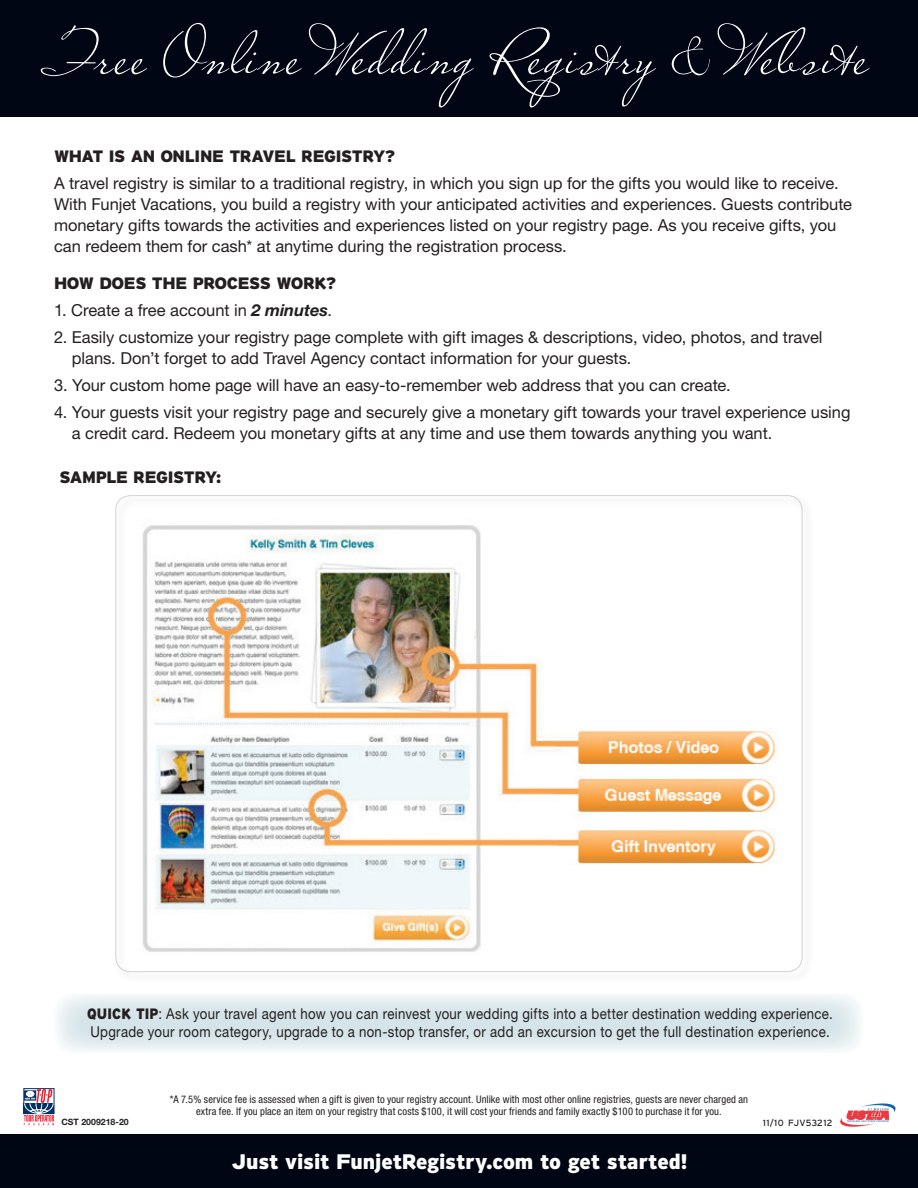
<style>
.page{position:relative;width:918px;height:1188px;background:#fff}
.page>*{position:absolute;margin:0;border:0;box-sizing:border-box;transform-origin:0 0}
.t1{font:63px "Miss Le Gatees";letter-spacing:.035em;color:#fff}
.t2{font:900 21px "Offroad";letter-spacing:-.01em;color:#fff}
.t3{font:16.5px/21px "Helvetica Neue";letter-spacing:-.005em;color:#231f20}
.t4{font:900 16.5px "Offroad";letter-spacing:-.025em;color:#231f20}
.t5{font:15px "Helvetica Neue";letter-spacing:.025em;color:#231f20;scale:.88 1}
.t6{font:condensed 10.5px/12px "Helvetica Neue";letter-spacing:.01em;color:#231f20;text-align:center}
.t7{font:9px "Offroad";letter-spacing:.01em;color:#231f20}
.t8{font:700 8.7px "Helvetica Neue LT Std";color:#231f20}
.s1{font-weight:700;font-style:italic}
.s2{font-family:"Offroad";font-weight:900}
</style>
<div class="page">
<div style="left:0;top:1134px;width:918px;height:54px;background:#010614"></div>
<svg style="left:24px;top:1089px;width:30px;height:36px"></svg>
<svg style="left:840px;top:1103px;width:56px;height:24px"></svg>
<img style="left:143px;top:525px;width:626px;height:209px">
<img style="left:143px;top:734px;width:632px;height:218px">
<div style="left:0;top:0;width:918px;height:116px;background:#010614"></div>
<svg style="left:54px;top:993px;width:810px;height:60px;fill:#dce8ec"></svg>
<p class="t1" style="left:47px;top:14px;width:823px">Free Online Wedding Registry &amp; Website</p>
<p class="t4" style="left:54px;top:146px;width:343px">WHAT IS AN ONLINE TRAVEL REGISTRY?</p>
<p class="t3" style="left:54px;top:172px;width:800px">A travel registry is similar to a traditional registry, in which you sign up for the gifts you would like to receive.<br>With Funjet Vacations, you build a registry with your anticipated activities and experiences. Guests contribute monetary gifts towards the activities and experiences listed on your registry page. As you receive gifts, you can redeem them for cash* at anytime during the registration process.</p>
<p class="t4" style="left:54px;top:274px;width:284px">HOW DOES THE PROCESS WORK?</p>
<p class="t3" style="left:54px;top:300px;width:280px">1. Create a free account in <span class="s1">2 minutes</span>.</p>
<p class="t3" style="left:72px;top:327px;width:752px;text-indent:-18px">2. Easily customize your registry page complete with gift images &amp; descriptions, video, photos, and travel plans. Don’t forget to add Travel Agency contact information for your guests.</p>
<p class="t3" style="left:54px;top:375px;width:678px">3. Your custom home page will have an easy-to-remember web address that you can create.</p>
<p class="t3" style="left:72px;top:402px;width:780px;text-indent:-18px">4. Your guests visit your registry page and securely give a monetary gift towards your travel experience using a credit card. Redeem you monetary gifts at any time and use them towards anything you want.</p>
<p class="t4" style="left:59px;top:468px;width:163px">SAMPLE REGISTRY:</p>
<p class="t5" style="left:87px;top:1004px;width:849px"><span class="s2">QUICK TIP</span>: Ask your travel agent how you can reinvest your wedding gifts into a better destination wedding experience.</p>
<p class="t5" style="left:90px;top:1022px;width:842px">Upgrade your room category, upgrade to a non-stop transfer, or add an excursion to get the full destination experience.</p>
<p class="t6" style="left:170px;top:1093px;width:580px">*A 7.5% service fee is assessed when a gift is given to your registry account. Unlike with most other online registries, guests are never charged an extra fee. If you place an item on your registry that costs $100, it will cost your friends and family exactly $100 to purchase it for you.</p>
<p class="t8" style="left:62px;top:1116px;width:69px">CST 2009218-20</p>
<p class="t7" style="left:763px;top:1118px;width:71px">11/10 FJV53212</p>
<p class="t2" style="left:232px;top:1150px;width:457px">Just visit FunjetRegistry.com to get started!</p>
</div>
